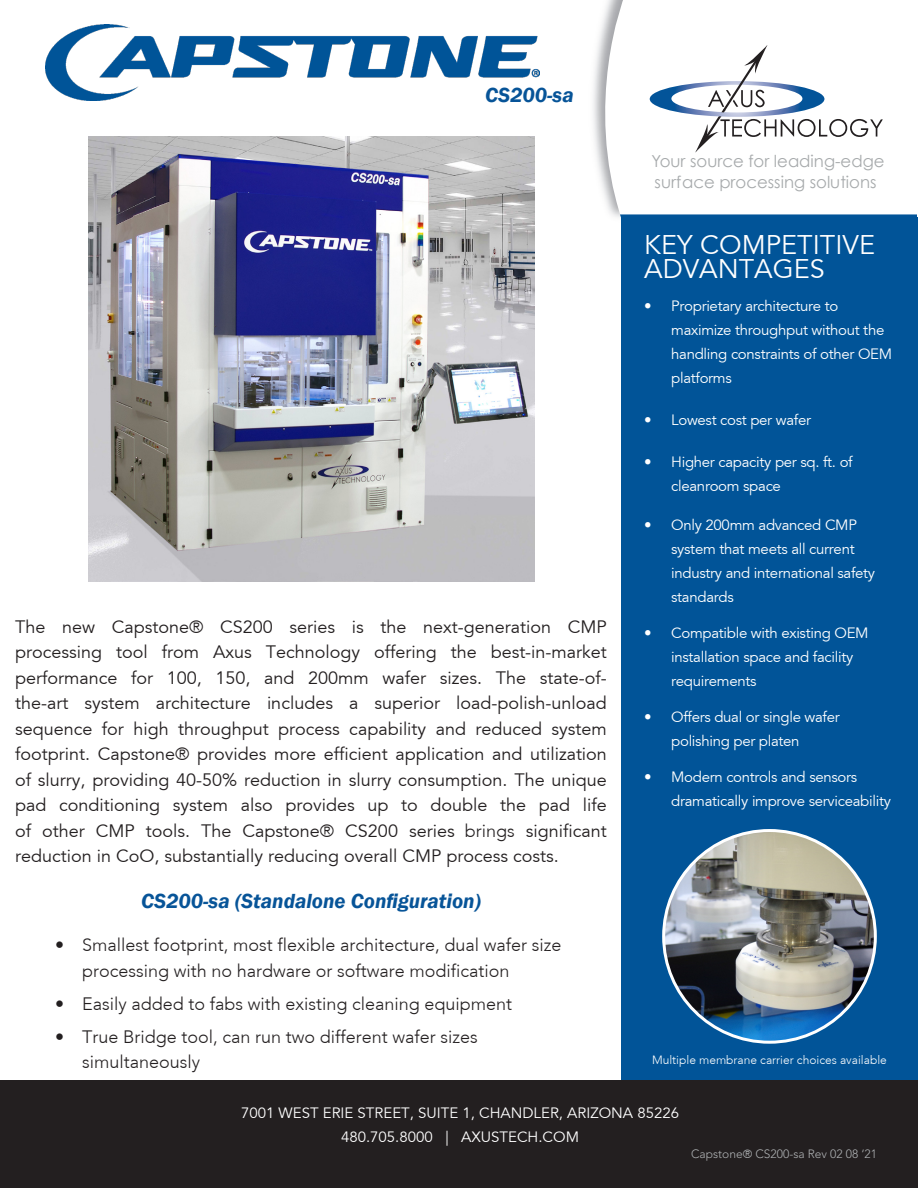
<style>
.page{position:relative;width:918px;height:1188px;background:#fff}
.page>*{position:absolute;margin:0;border:0;box-sizing:border-box;transform-origin:0 0}
.t1{font:27px "Avenir";color:#fff}
.t2{font:italic 600 21px "Franklin Gothic";color:#075498}
.t3{font:18px/25.5px "Avenir";color:#231f20;text-align:justify}
.t4{font:300 18px/25.5px "Avenir";color:#231f20}
.t5{font:16.5px/20.7px "Century Gothic";color:#a7aaac}
.t6{font:15px/24px "Avenir";letter-spacing:-.02em;color:#fff}
.t7{font:15px "Avenir";color:#fff}
.t8{font:300 12px "Avenir";color:#fff}
.t9{font:300 12px "Avenir LT Std";color:#aeb1b3}
.s1{font-weight:300}
.s2{font-weight:400}
.s3{font-family:"Avenir"}
</style>
<div class="page">
<svg style="left:593px;top:0;width:57px;height:217px"></svg>
<svg style="left:620px;top:214px;width:297px;height:4px"></svg>
<svg style="left:650px;top:45px;width:233px;height:108px"></svg>
<div style="left:621px;top:217px;width:297px;height:969px;background:#015498"></div>
<div style="left:0;top:1080px;width:918px;height:108px;background:#231f20"></div>
<img style="left:88px;top:136px;width:446px;height:445px">
<img style="left:664px;top:831px;width:211px;height:211px;border-radius:106px">
<img style="left:46px;top:25px;width:494px;height:75px">
<p class="t2" style="left:485px;top:82px;width:90px">CS200-sa</p>
<p class="t3" style="left:15px;top:614px;width:593px">The new Capstone<span class="s1">¨</span> CS200 series is the next-generation CMP</p>
<p class="t3" style="left:15px;top:640px;width:593px">processing tool from Axus Technology offering the best-in-market performance for 100, 150, and 200mm wafer sizes. The state-of&shy;the-art system architecture includes a superior load-polish-unload sequence for high throughput process capability and reduced system</p>
<p class="t3" style="left:15px;top:742px;width:593px">footprint. Capstone<span class="s1">¨</span> provides more efficient application and utilization of slurry, providing 40-50% reduction in slurry consumption. The unique pad conditioning system also provides up to double the pad life</p>
<p class="t3" style="left:15px;top:818px;width:593px">of other CMP tools. The Capstone<span class="s1">¨</span> CS200 series <span class="s1">brings</span> significant reduction in CoO, substantially reducing overall CMP process costs.</p>
<p class="t2" style="left:141px;top:887px;width:341px">CS200-sa (Standalone Configuration)</p>
<p class="t4" style="left:82px;top:932px;width:481px;text-indent:-27px"><span class="s2">¥</span> Smallest footprint, most flexible architecture, dual wafer size processing with no hardware or software modification</p>
<p class="t4" style="left:55px;top:991px;width:459px"><span class="s2">¥</span> Easily added to fabs with existing cleaning equipment</p>
<p class="t4" style="left:82px;top:1024px;width:397px;text-indent:-27px"><span class="s2">¥</span> True Bridge tool, can run two different wafer sizes simultaneously</p>
<p class="t5" style="left:651px;top:150px;width:235px">Your source for leading-edge surface processing solutions</p>
<p class="t1" style="left:644px;top:229px;width:232px">KEY COMPETITIVE</p>
<p class="t1" style="left:644px;top:253px;width:182px">ADVANTAGES</p>
<p class="t6" style="left:644px;top:294px;width:9px">¥</p>
<p class="t6" style="left:671px;top:294px;width:222px">Proprietary architecture to maximize throughput without the handling constraints of other OEM platforms</p>
<p class="t6" style="left:644px;top:408px;width:9px">¥</p>
<p class="t6" style="left:671px;top:408px;width:141px">Lowest cost per wafer</p>
<p class="t6" style="left:644px;top:450px;width:9px">¥</p>
<p class="t6" style="left:671px;top:450px;width:183px">Higher capacity per sq. ft. of cleanroom space</p>
<p class="t6" style="left:644px;top:513px;width:9px">¥</p>
<p class="t6" style="left:671px;top:513px;width:205px">Only 200mm advanced CMP system that meets all current industry and international safety standards</p>
<p class="t6" style="left:644px;top:621px;width:9px">¥</p>
<p class="t6" style="left:671px;top:621px;width:199px">Compatible with existing OEM installation space and facility requirements</p>
<p class="t6" style="left:644px;top:705px;width:9px">¥</p>
<p class="t6" style="left:671px;top:705px;width:170px">Offers dual or single wafer polishing per platen</p>
<p class="t6" style="left:644px;top:765px;width:9px">¥</p>
<p class="t6" style="left:671px;top:765px;width:221px">Modern controls and sensors dramatically improve serviceability</p>
<p class="t8" style="left:652px;top:1053px;width:236px">Multiple membrane carrier choices available</p>
<p class="t7" style="left:241px;top:1104px;width:439px">7001 WEST ERIE STREET, SUITE 1, CHANDLER, ARIZONA 85226</p>
<p class="t7" style="left:341px;top:1128px;width:239px">480.705.8000 | AXUSTECH.COM</p>
<p class="t9" style="left:691px;top:1147px;width:187px">Capstone<span class="s3">¨</span> CS200-sa Rev 02 08 ‘21</p>
</div>
